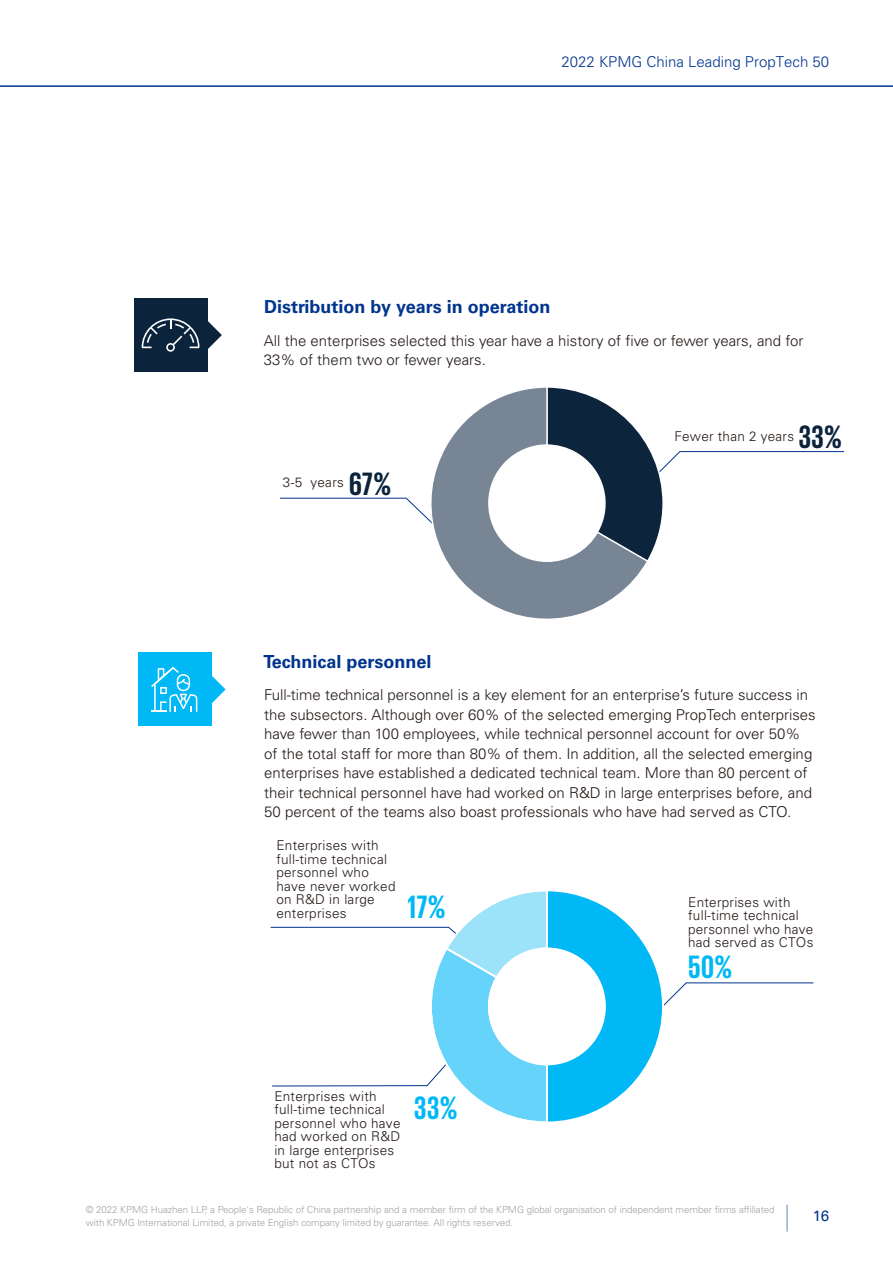
<style>
.page{position:relative;width:893px;height:1263px;background:#fff}
.page>*{position:absolute;margin:0;border:0;box-sizing:border-box;transform-origin:0 0}
.t1{font:700 33px "KPMG";color:#00b8f5}
.t2{font:700 33px "KPMG";color:#0c233c}
.t3{font:700 18px "Univers LT Std";color:#00348d}
.t4{font:300 15px/19.5px "Univers LT Std";color:#231916}
.t5{font:300 15px "Univers LT Std";color:#00348d}
.t6{font:15px "Univers 55 Roman";color:#00348d}
.t7{font:300 13.5px/13.5px "Univers LT Std";letter-spacing:.02em;color:#231916}
.t8{font:300 9.75px/13.5px "Univers LT Std";letter-spacing:-.01em;color:#a3a3a3}
</style>
<div class="page">
<hr style="left:0;top:85px;width:893px;height:2px;background:#00348d">
<svg style="left:787px;top:1204px;width:1px;height:27px"></svg>
<div style="left:134px;top:298px;width:74px;height:74px;background:#0c233c"></div>
<svg style="left:208px;top:321px;width:14px;height:28px"></svg>
<div style="left:138px;top:653px;width:74px;height:73px;background:#00b8f5"></div>
<svg style="left:212px;top:676px;width:14px;height:27px"></svg>
<svg style="left:280px;top:497px;width:134px;height:10px"></svg>
<svg style="left:270px;top:891px;width:544px;height:231px"></svg>
<svg style="left:151px;top:667px;width:46px;height:45px"></svg>
<svg style="left:142px;top:318px;width:57px;height:34px"></svg>
<svg style="left:650px;top:451px;width:194px;height:104px"></svg>
<svg style="left:414px;top:387px;width:236px;height:232px"></svg>
<p class="t5" style="left:562px;top:52px;width:269px">2022 KPMG China Leading PropTech 50</p>
<p class="t3" style="left:264px;top:296px;width:288px">Distribution by years in operation</p>
<p class="t4" style="left:264px;top:331px;width:541px">All the enterprises selected this year have a history of five or fewer years, and for<br>33% of them two or fewer years.</p>
<h1 class="t2" style="left:349px;top:467px;width:44px">67%</h1>
<p class="t7" style="left:283px;top:476px;width:62px">3-5 years</p>
<p class="t3" style="left:264px;top:651px;width:169px">Technical personnel</p>
<h1 class="t2" style="left:799px;top:420px;width:45px">33%</h1>
<p class="t7" style="left:674px;top:430px;width:121px">Fewer than 2 years</p>
<p class="t4" style="left:264px;top:685px;width:553px">Full-time technical personnel is a key element for an enterprise’s future success in the subsectors. Although over 60% of the selected emerging PropTech enterprises have fewer than 100 employees, while technical personnel account for over 50% of the total staff for more than 80% of them. In addition, all the selected emerging enterprises have established a dedicated technical team. More than 80 percent of their technical personnel have had worked on R&amp;D in large enterprises before, and 50 percent of the teams also boast professionals who have had served as CTO.</p>
<p class="t7" style="left:276px;top:838px;width:121px">Enterprises with full-time technical personnel who have never worked on R&amp;D in large enterprises</p>
<h1 class="t1" style="left:408px;top:890px;width:40px">17%</h1>
<p class="t7" style="left:274px;top:1089px;width:128px">Enterprises with full-time technical personnel who have had worked on R&amp;D in large enterprises but not as CTOs</p>
<h1 class="t1" style="left:414px;top:1091px;width:45px">33%</h1>
<p class="t7" style="left:688px;top:895px;width:127px">Enterprises with full-time technical personnel who have had served as CTOs</p>
<h1 class="t1" style="left:688px;top:950px;width:46px">50%</h1>
<p class="t8" style="left:86px;top:1202px;width:690px">© 2022 KPMG Huazhen LLP, a People's Republic of China partnership and a member firm of the KPMG global organisation of independent member firms affiliated with KPMG International Limited, a private English company limited by guarantee. All rights reserved.</p>
<p class="t6" style="left:813px;top:1206px;width:18px">16</p>
</div>
